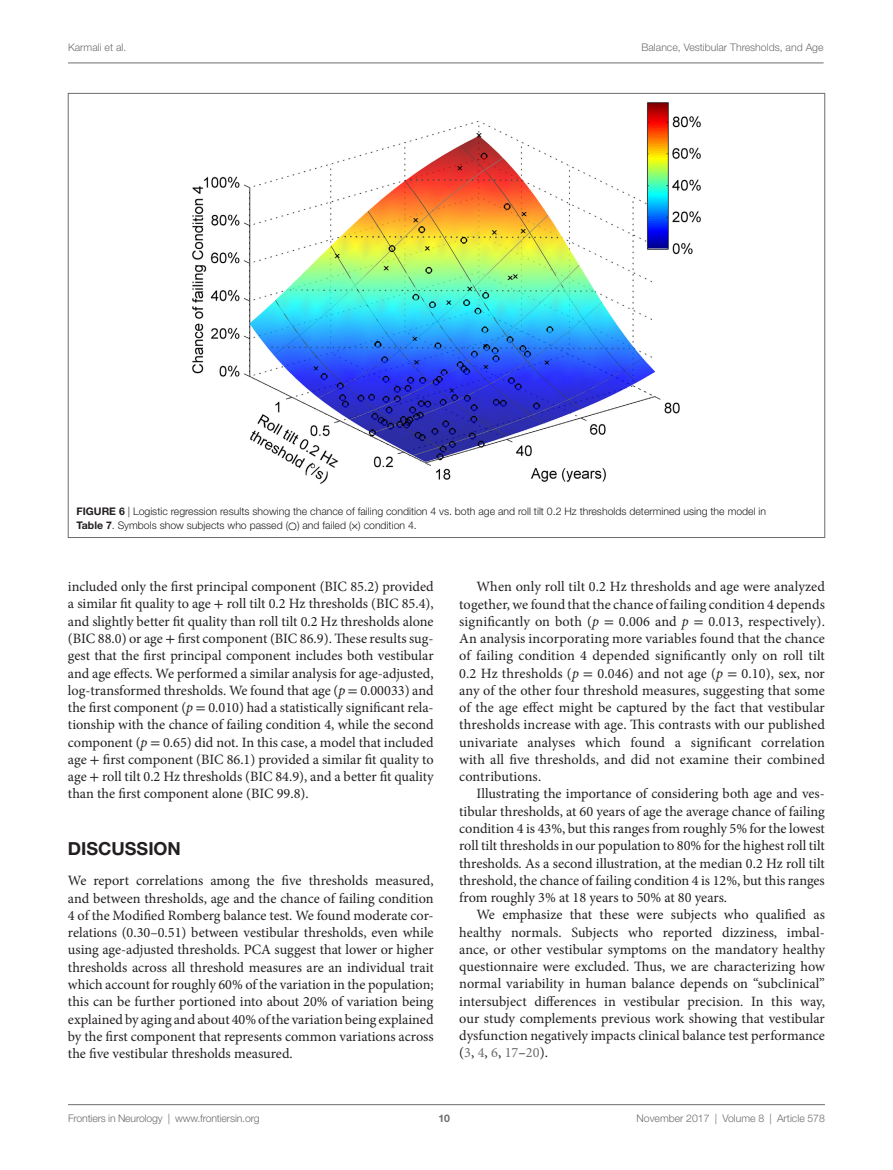
<style>
.page{position:relative;width:893px;height:1170px;background:#fff}
.page>*{position:absolute;margin:0;border:0;box-sizing:border-box;transform-origin:0 0}
.t1{font:700 18px "Helvetica Neue LT Std";color:#231f20}
.t2{font:14.25px/17.2px "Minion Pro";color:#231f20;text-align:justify}
.t3{font:300 10.5px/14.2px "Helvetica Neue LT Std";color:#231f20}
.t4{font:300 10.5px "Helvetica Neue LT Std";color:#6c6d70}
.t5{font:700 10.5px "Helvetica Neue LT Std";color:#6c6d70}
.s1{font-weight:700}
.s2{font-family:"STIX General";font-weight:400}
.s3{font-family:"STIX General"}
.s4{font-style:italic}
.s5{color:#6c6d70}
</style>
<div class="page">
<img style="left:192px;top:102px;width:509px;height:382px">
<hr style="left:68px;top:63px;width:756px;height:1px;background:#6c6d70">
<hr style="left:68px;top:1104px;width:757px;height:1px;background:#6c6d70">
<p class="t4" style="left:68px;top:41px;width:60px">Karmali et al.</p>
<p class="t4" style="left:641px;top:41px;width:184px">Balance, Vestibular Thresholds, and Age</p>
<p class="t3" style="left:77px;top:503px;width:691px"><span class="s1">FIGURE 6</span> | Logistic regression results showing the chance of failing condition 4 vs. both age and roll tilt 0.2 Hz thresholds determined using the model in<br><span class="s1">TABLE 7</span>. Symbols show subjects who passed (<span class="s2">○</span>) and failed (<span class="s2">×</span>) condition 4.</p>
<p class="t2" style="left:68px;top:578px;width:367px">included only the first principal component (BIC 85.2) provided a similar fit quality to age <span class="s3">+</span> roll tilt 0.2 Hz thresholds (BIC 85.4), and slightly better fit quality than roll tilt 0.2 Hz thresholds alone (BIC 88.0) or age <span class="s3">+</span> first component (BIC 86.9). These results sug&shy;gest that the first principal component includes both vestibular and age effects. We performed a similar analysis for age-adjusted, log-transformed thresholds. We found that age (<span class="s4">p</span> <span class="s3">=</span> 0.00033) and the first component (<span class="s4">p</span> <span class="s3">=</span> 0.010) had a statistically significant rela&shy;tionship with the chance of failing condition 4, while the second component (<span class="s4">p</span> <span class="s3">=</span> 0.65) did not. In this case, a model that included age <span class="s3">+</span> first component (BIC 86.1) provided a similar fit quality to age <span class="s3">+</span> roll tilt 0.2 Hz thresholds (BIC 84.9), and a better fit quality than the first component alone (BIC 99.8).</p>
<p class="t1" style="left:68px;top:837px;width:112px">DISCUSSION</p>
<p class="t2" style="left:68px;top:872px;width:367px">We report correlations among the five thresholds measured, and between thresholds, age and the chance of failing condition 4 of the Modified Romberg balance test. We found moderate cor&shy;relations (0.30–0.51) between vestibular thresholds, even while using age-adjusted thresholds. PCA suggest that lower or higher thresholds across all threshold measures are an individual trait which account for roughly 60% of the variation in the population; this can be further portioned into about 20% of variation being explained by aging and about 40% of the variation being explained by the first component that represents common variations across the five vestibular thresholds measured.</p>
<p class="t2" style="left:459px;top:578px;width:367px;text-indent:17px">When only roll tilt 0.2 Hz thresholds and age were analyzed together, we found that the chance of failing condition 4 depends significantly on both (<span class="s4">p</span> <span class="s3">=</span> 0.006 and <span class="s4">p</span> <span class="s3">=</span> 0.013, respectively).<br>An analysis incorporating more variables found that the chance of failing condition 4 depended significantly only on roll tilt 0.2 Hz thresholds (<span class="s4">p</span> <span class="s3">=</span> 0.046) and not age (<span class="s4">p</span> <span class="s3">=</span> 0.10), sex, nor any of the other four threshold measures, suggesting that some of the age effect might be captured by the fact that vestibular thresholds increase with age. This contrasts with our published univariate analyses which found a significant correlation with all five thresholds, and did not examine their combined contributions.</p>
<p class="t2" style="left:459px;top:785px;width:367px;text-indent:17px">Illustrating the importance of considering both age and ves&shy;tibular thresholds, at 60 years of age the average chance of failing condition 4 is 43%, but this ranges from roughly 5% for the lowest roll tilt thresholds in our population to 80% for the highest roll tilt thresholds. As a second illustration, at the median 0.2 Hz roll tilt threshold, the chance of failing condition 4 is 12%, but this ranges from roughly 3% at 18 years to 50% at 80 years.</p>
<p class="t2" style="left:459px;top:906px;width:367px;text-indent:17px">We emphasize that these were subjects who qualified as healthy normals. Subjects who reported dizziness, imbal&shy;ance, or other vestibular symptoms on the mandatory healthy questionnaire were excluded. Thus, we are characterizing how normal variability in human balance depends on “subclinical” intersubject differences in vestibular precision. In this way, our study complements previous work showing that vestibular dysfunction negatively impacts clinical balance test performance (<span class="s5">3</span>, <span class="s5">4</span>, <span class="s5">6</span>, <span class="s5">17</span>–<span class="s5">20</span>).</p>
<p class="t4" style="left:68px;top:1111px;width:193px">Frontiers in Neurology | www.frontiersin.org</p>
<p class="t4" style="left:636px;top:1111px;width:190px">November 2017 | Volume 8 | Article 578</p>
<p class="t5" style="left:439px;top:1111px;width:13px">10</p>
</div>
